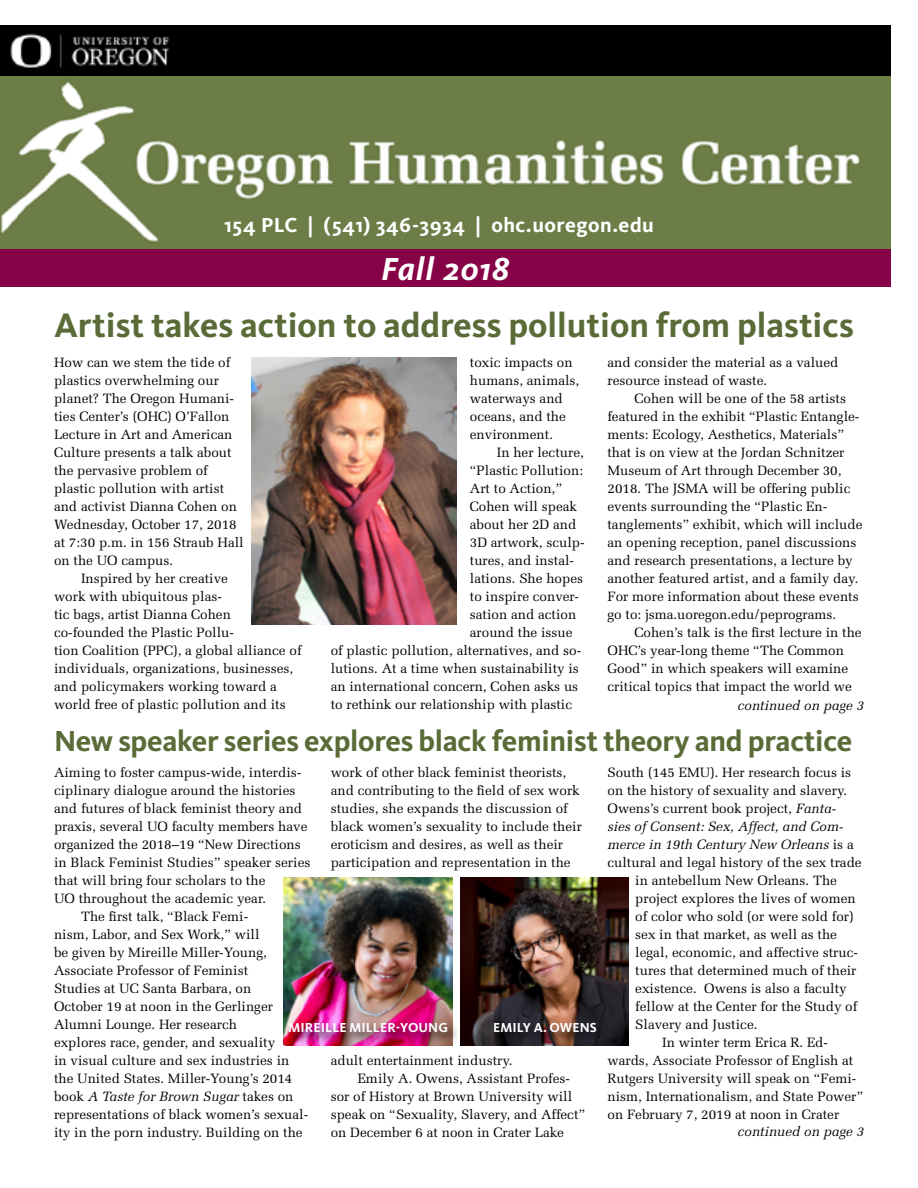
<style>
.page{position:relative;width:918px;height:1188px;background:#fff}
.page>*{position:absolute;margin:0;border:0;box-sizing:border-box;transform-origin:0 0}
.t1{font:700 35.25px "Kievit Pro";color:#5a6b37}
.t2{font:italic 700 33px "Kievit Pro";letter-spacing:.025em;color:#fff}
.t3{font:700 30px "Kievit Pro";letter-spacing:-.01em;color:#5a6b37}
.t4{font:700 21px "Kievit Pro";letter-spacing:.025em;color:#fff}
.t5{font:13.5px/18px "Melior";color:#000}
.t6{font:italic 13.5px "Melior";color:#000}
.t7{font:700 13.5px "Kievit Pro";letter-spacing:.01em;color:#fff}
.s1{font-style:normal}
.s2{font-style:italic}
</style>
<div class="page">
<img style="left:1px;top:76px;width:890px;height:173px">
<div style="left:1px;top:26px;width:890px;height:50px;background:#000"></div>
<img style="left:10px;top:33px;width:160px;height:35px">
<div style="left:0;top:249px;width:890px;height:38px;background:#860246"></div>
<img style="left:251px;top:357px;width:205px;height:267px">
<img style="left:284px;top:877px;width:169px;height:169px">
<img style="left:460px;top:877px;width:169px;height:169px">
<div style="left:285px;top:1021px;width:175px;height:24px;background:#000;opacity:.75"></div>
<div style="left:492px;top:1021px;width:117px;height:24px;background:#000;opacity:.75"></div>
<h3 class="t4" style="left:224px;top:212px;width:431px">154 PLC | (541) 346-3934 | ohc.uoregon.edu</h3>
<h2 class="t2" style="left:381px;top:250px;width:130px">Fall 2018</h2>
<h1 class="t1" style="left:54px;top:304px;width:801px">Artist takes action to address pollution from plastics</h1>
<p class="t5" style="left:608px;top:354px;width:232px">and consider the material as a valued resource instead of waste.</p>
<p class="t5" style="left:608px;top:390px;width:256px;text-indent:27px">Cohen will be one of the 58 artists featured in the exhibit “Plastic Entangle&shy;ments: Ecology, Aesthetics, Materials” that is on view at the Jordan Schnitzer Museum of Art through December 30, 2018. The JSMA will be offering public events surrounding the “Plastic En&shy;tanglements” exhibit, which will include an opening reception, panel discussions and research presentations, a lecture by another featured artist, and a family day.<br>For more information about these events go to: jsma.uoregon.edu/peprograms.</p>
<p class="t5" style="left:608px;top:623px;width:256px;text-indent:27px">Cohen’s talk is the first lecture in the OHC’s year-long theme “The Common Good” in which speakers will examine critical topics that impact the world we</p>
<p class="t5" style="left:54px;top:354px;width:191px">How can we stem the tide of plastics overwhelming our planet? The Oregon Humani&shy;ties Center’s (OHC) O’Fallon<br>Lecture in Art and American<br>Culture presents a talk about the pervasive problem of plastic pollution with artist and activist Dianna Cohen on<br>Wednesday, October 17, 2018 at 7:30 p.m. in 156 Straub Hall on the UO campus.</p>
<p class="t5" style="left:54px;top:570px;width:249px;text-indent:27px">Inspired by her creative<br>work with ubiquitous plas-<br>tic bags, artist Dianna Cohen co-founded the Plastic Pollu-<br>tion Coalition (PPC), a global alliance of individuals, organizations, businesses, and policymakers working toward a world free of plastic pollution and its</p>
<p class="t5" style="left:470px;top:354px;width:111px">toxic impacts on humans, animals, waterways and oceans, and the environment.</p>
<p class="t5" style="left:497px;top:444px;width:88px">In her lecture,</p>
<p class="t5" style="left:470px;top:462px;width:115px">“Plastic Pollution:</p>
<p class="t5" style="left:470px;top:480px;width:94px">Art to Action,”</p>
<p class="t5" style="left:470px;top:498px;width:109px">Cohen will speak</p>
<p class="t5" style="left:470px;top:516px;width:108px">about her 2D and</p>
<p class="t5" style="left:470px;top:534px;width:116px">3D artwork, sculp-</p>
<p class="t5" style="left:470px;top:552px;width:106px">tures, and instal-</p>
<p class="t5" style="left:470px;top:570px;width:115px">lations. She hopes</p>
<p class="t5" style="left:470px;top:588px;width:110px">to inspire conver-</p>
<p class="t5" style="left:470px;top:606px;width:108px">sation and action</p>
<p class="t5" style="left:470px;top:624px;width:104px">around the issue</p>
<p class="t5" style="left:331px;top:642px;width:252px">of plastic pollution, alternatives, and so-</p>
<p class="t5" style="left:331px;top:660px;width:250px">lutions. At a time when sustainability is</p>
<p class="t5" style="left:331px;top:678px;width:249px">an international concern, Cohen asks us</p>
<p class="t5" style="left:331px;top:696px;width:243px">to rethink our relationship with plastic</p>
<p class="t6" style="left:737px;top:698px;width:128px">continued on page 3</p>
<h3 class="t3" style="left:54px;top:723px;width:800px">New speaker series explores black feminist theory and practice</h3>
<p class="t5" style="left:331px;top:763px;width:253px">work of other black feminist theorists, and contributing to the field of sex work studies, she expands the discussion of black women’s sexuality to include their eroticism and desires, as well as their participation and representation in the</p>
<p class="t5" style="left:54px;top:763px;width:249px">Aiming to foster campus-wide, interdis-</p>
<p class="t5" style="left:54px;top:781px;width:243px">ciplinary dialogue around the histories</p>
<p class="t5" style="left:54px;top:799px;width:250px">and futures of black feminist theory and</p>
<p class="t5" style="left:54px;top:817px;width:255px">praxis, several UO faculty members have</p>
<p class="t5" style="left:54px;top:835px;width:248px">organized the 2018–19 “New Directions</p>
<p class="t5" style="left:54px;top:853px;width:258px">in Black Feminist Studies” speaker series</p>
<p class="t5" style="left:54px;top:871px;width:213px">that will bring four scholars to the</p>
<p class="t5" style="left:54px;top:889px;width:214px">UO throughout the academic year.</p>
<p class="t5" style="left:81px;top:907px;width:169px">The first talk, “Black Femi-</p>
<p class="t5" style="left:54px;top:925px;width:207px">nism, Labor, and Sex Work,” will</p>
<p class="t5" style="left:54px;top:943px;width:214px">be given by Mireille Miller-Young,</p>
<p class="t5" style="left:54px;top:961px;width:196px">Associate Professor of Feminist</p>
<p class="t5" style="left:54px;top:979px;width:199px">Studies at UC Santa Barbara, on</p>
<p class="t5" style="left:54px;top:997px;width:221px">October 19 at noon in the Gerlinger</p>
<p class="t5" style="left:54px;top:1015px;width:185px">Alumni Lounge. Her research</p>
<p class="t5" style="left:54px;top:1033px;width:223px">explores race, gender, and sexuality</p>
<p class="t5" style="left:54px;top:1051px;width:237px">in visual culture and sex industries in</p>
<p class="t5" style="left:54px;top:1069px;width:240px">the United States. Miller-Young’s 2014</p>
<p class="t6" style="left:54px;top:1088px;width:241px"><span class="s1">book</span> A Taste for Brown Sugar <span class="s1">takes on</span></p>
<p class="t5" style="left:54px;top:1105px;width:256px">representations of black women’s sexual-</p>
<p class="t5" style="left:54px;top:1123px;width:250px">ity in the porn industry. Building on the</p>
<p class="t7" style="left:288px;top:1020px;width:161px">MIREILLE MILLER-YOUNG</p>
<p class="t7" style="left:493px;top:1020px;width:105px">EMILY A. OWENS</p>
<p class="t5" style="left:331px;top:1051px;width:183px">adult entertainment industry.</p>
<p class="t5" style="left:358px;top:1069px;width:214px">Emily A. Owens, Assistant Profes-</p>
<p class="t5" style="left:331px;top:1087px;width:243px">sor of History at Brown University will</p>
<p class="t5" style="left:331px;top:1105px;width:256px">speak on “Sexuality, Slavery, and Affect”</p>
<p class="t5" style="left:331px;top:1123px;width:235px">on December 6 at noon in Crater Lake</p>
<p class="t5" style="left:608px;top:763px;width:245px">South (145 EMU). Her research focus is</p>
<p class="t5" style="left:608px;top:781px;width:241px">on the history of sexuality and slavery.</p>
<p class="t5" style="left:608px;top:799px;width:230px">Owens’s current book project, <span class="s2">Fanta-</span></p>
<p class="t6" style="left:608px;top:818px;width:237px">sies of Consent: Sex, Affect, and Com-</p>
<p class="t6" style="left:608px;top:836px;width:248px">merce in 19th Century New Orleans <span class="s1">is a</span></p>
<p class="t5" style="left:608px;top:853px;width:256px">cultural and legal history of the sex trade</p>
<p class="t5" style="left:635px;top:871px;width:203px">in antebellum New Orleans. The</p>
<p class="t5" style="left:635px;top:889px;width:222px">project explores the lives of women</p>
<p class="t5" style="left:635px;top:907px;width:220px">of color who sold (or were sold for)</p>
<p class="t5" style="left:635px;top:925px;width:203px">sex in that market, as well as the</p>
<p class="t5" style="left:635px;top:943px;width:224px">legal, economic, and affective struc-</p>
<p class="t5" style="left:635px;top:961px;width:223px">tures that determined much of their</p>
<p class="t5" style="left:635px;top:979px;width:213px">existence. Owens is also a faculty</p>
<p class="t5" style="left:635px;top:997px;width:223px">fellow at the Center for the Study of</p>
<p class="t5" style="left:635px;top:1015px;width:124px">Slavery and Justice.</p>
<p class="t5" style="left:662px;top:1033px;width:167px">In winter term Erica R. Ed-</p>
<p class="t5" style="left:608px;top:1051px;width:247px">wards, Associate Professor of English at</p>
<p class="t5" style="left:608px;top:1069px;width:250px">Rutgers University will speak on “Femi-</p>
<p class="t5" style="left:608px;top:1087px;width:257px">nism, Internationalism, and State Power”</p>
<p class="t5" style="left:608px;top:1105px;width:233px">on February 7, 2019 at noon in Crater</p>
<p class="t6" style="left:737px;top:1124px;width:128px">continued on page 3</p>
</div>
